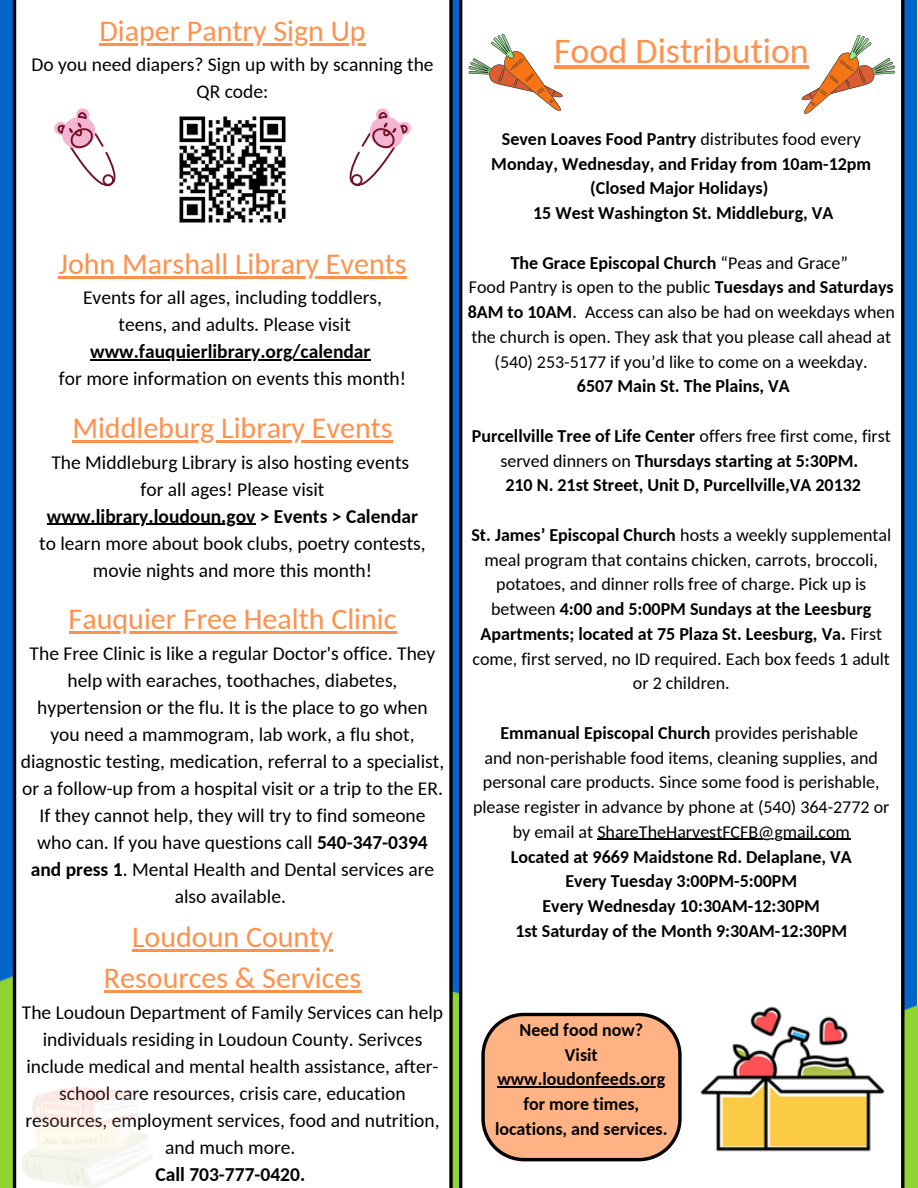
<style>
.page{position:relative;width:918px;height:1188px;background:#fff}
.page>*{position:absolute;margin:0;border:0;box-sizing:border-box;transform-origin:0 0}
.t1{font:36px "Carlito";color:#ff914d}
.t2{font:30px/41.7px "Carlito";color:#ff914d;text-align:center}
.t3{font:19.5px/27px "Carlito";color:#000;text-align:center}
.t4{font:700 19.5px "Carlito";color:#000}
.t5{font:18px/24.8px "Carlito";color:#000;text-align:center}
.t6{font:700 18px/24.8px "Carlito";color:#000;text-align:center}
.s1{font-weight:700}
.s2{font-weight:400}
</style>
<div class="page">
<div style="left:0;top:0;width:917px;height:1188px;background:#06c"></div>
<img style="left:0;top:948px;width:918px;height:240px">
<div style="left:459px;top:0;width:445px;height:1188px;background:#fff"></div>
<hr style="left:554px;top:65px;width:255px;height:3px;background:#ff914d">
<hr style="left:597px;top:839px;width:69px;height:1px;background:#000">
<hr style="left:666px;top:839px;width:184px;height:1px;background:#000">
<div style="left:13px;top:0;width:440px;height:1188px;background:#fff"></div>
<hr style="left:99px;top:43px;width:267px;height:3px;background:#ff914d">
<hr style="left:59px;top:276px;width:348px;height:2px;background:#ff914d">
<hr style="left:90px;top:359px;width:280px;height:2px;background:#000">
<hr style="left:72px;top:440px;width:321px;height:3px;background:#ff914d">
<hr style="left:47px;top:524px;width:208px;height:1px;background:#000">
<hr style="left:69px;top:632px;width:327px;height:2px;background:#ff914d">
<hr style="left:132px;top:949px;width:201px;height:2px;background:#ff914d">
<hr style="left:104px;top:991px;width:257px;height:2px;background:#ff914d">
<img style="left:695px;top:993px;width:199px;height:169px">
<svg style="left:481px;top:1013px;width:201px;height:149px;background:#edaa81"></svg>
<hr style="left:498px;top:1086px;width:167px;height:2px;background:#000">
<svg style="left:466px;top:31px;width:112px;height:83px;background:#efddce"></svg>
<img style="left:21px;top:1087px;width:132px;height:101px">
<svg style="left:786px;top:32px;width:111px;height:85px;background:#efddcf"></svg>
<svg style="left:49px;top:102px;width:73px;height:86px;background:#f2e3e8"></svg>
<img style="left:165px;top:102px;width:136px;height:136px">
<svg style="left:343px;top:102px;width:73px;height:86px;background:#f2e3e8"></svg>
<h2 class="t2" style="left:99px;top:13px;width:268px">Diaper Pantry Sign Up</h2>
<p class="t3" style="left:31px;top:53px;width:404px">Do you need diapers? Sign up with by scanning the<br>QR code:</p>
<h2 class="t2" style="left:59px;top:246px;width:350px">John Marshall Library Events</h2>
<p class="t3" style="left:83px;top:286px;width:301px">Events for all ages, including toddlers, teens, and adults. Please visit</p>
<p class="t4" style="left:90px;top:344px;width:282px">www.fauquierlibrary.org/calendar</p>
<p class="t3" style="left:59px;top:367px;width:349px">for more information on events this month!</p>
<h2 class="t2" style="left:72px;top:410px;width:322px">Middleburg Library Events</h2>
<p class="t3" style="left:51px;top:450px;width:359px">The Middleburg Library is also hosting events for all ages! Please visit</p>
<p class="t4" style="left:47px;top:508px;width:373px">www.library.loudoun.gov &gt; Events &gt; Calendar</p>
<p class="t3" style="left:39px;top:531px;width:388px">to learn more about book clubs, poetry contests, movie nights and more this month!</p>
<h2 class="t2" style="left:69px;top:601px;width:329px">Fauquier Free Health Clinic</h2>
<p class="t3" style="left:21px;top:641px;width:425px">The Free Clinic is like a regular Doctor's office. They help with earaches, toothaches, diabetes, hypertension or the flu. It is the place to go when you need a mammogram, lab work, a flu shot, diagnostic testing, medication, referral to a specialist, or a follow-up from a hospital visit or a trip to the ER.<br>If they cannot help, they will try to find someone who can. If you have questions call <span class="s1">540-347-0394 and press 1</span>. Mental Health and Dental services are also available.</p>
<h2 class="t2" style="left:104px;top:918px;width:259px">Loudoun County<br>Resources &amp; Services</h2>
<p class="t3" style="left:22px;top:1000px;width:423px">The Loudoun Department of Family Services can help individuals residing in Loudoun County. Serivces include medical and mental health assistance, after&shy;school care resources, crisis care, education resources, employment services, food and nutrition, and much more.</p>
<p class="t4" style="left:155px;top:1166px;width:151px">Call 703-777-0420.</p>
<h1 class="t1" style="left:554px;top:36px;width:256px">Food Distribution</h1>
<p class="t6" style="left:491px;top:128px;width:381px">Seven Loaves Food Pantry <span class="s2">distributes food every </span>Monday, Wednesday, and Friday from 10am-12pm (Closed Major Holidays)<br>15 West Washington St. Middleburg, VA</p>
<p class="t5" style="left:468px;top:252px;width:429px"><span class="s1">The Grace Episcopal Church</span> “Peas and Grace”<br>Food Pantry is open to the public <span class="s1">Tuesdays and Saturdays 8AM to 10AM</span>. Access can also be had on weekdays when the church is open. They ask that you please call ahead at (540) 253-5177 if you’d like to come on a weekday.</p>
<p class="t6" style="left:577px;top:375px;width:214px">6507 Main St. The Plains, VA</p>
<p class="t6" style="left:472px;top:425px;width:421px">Purcellville Tree of Life Center <span class="s2">offers free first come, first served dinners on</span> Thursdays starting at 5:30PM.<br>210 N. 21st Street, Unit D, Purcellville,VA 20132</p>
<p class="t5" style="left:471px;top:524px;width:421px"><span class="s1">St. James’ Episcopal Church</span> hosts a weekly supplemental meal program that contains chicken, carrots, broccoli, potatoes, and dinner rolls free of charge. Pick up is between <span class="s1">4:00 and 5:00PM Sundays at the Leesburg Apartments; located at 75 Plaza St. Leesburg, Va.</span> First come, first served, no ID required. Each box feeds 1 adult or 2 children.</p>
<p class="t5" style="left:473px;top:722px;width:418px"><span class="s1">Emmanual Episcopal Church</span> provides perishable<br>and non-perishable food items, cleaning supplies, and personal care products. Since some food is perishable, please register in advance by phone at (540) 364-2772 or by email at ShareTheHarvestFCFB@gmail.com</p>
<p class="t6" style="left:511px;top:846px;width:342px">Located at 9669 Maidstone Rd. Delaplane, VA Every Tuesday 3:00PM-5:00PM<br>Every Wednesday 10:30AM-12:30PM<br>1st Saturday of the Month 9:30AM-12:30PM</p>
<p class="t6" style="left:495px;top:1019px;width:174px">Need food now?<br>Visit www.loudonfeeds.org for more times, locations, and services.</p>
</div>
